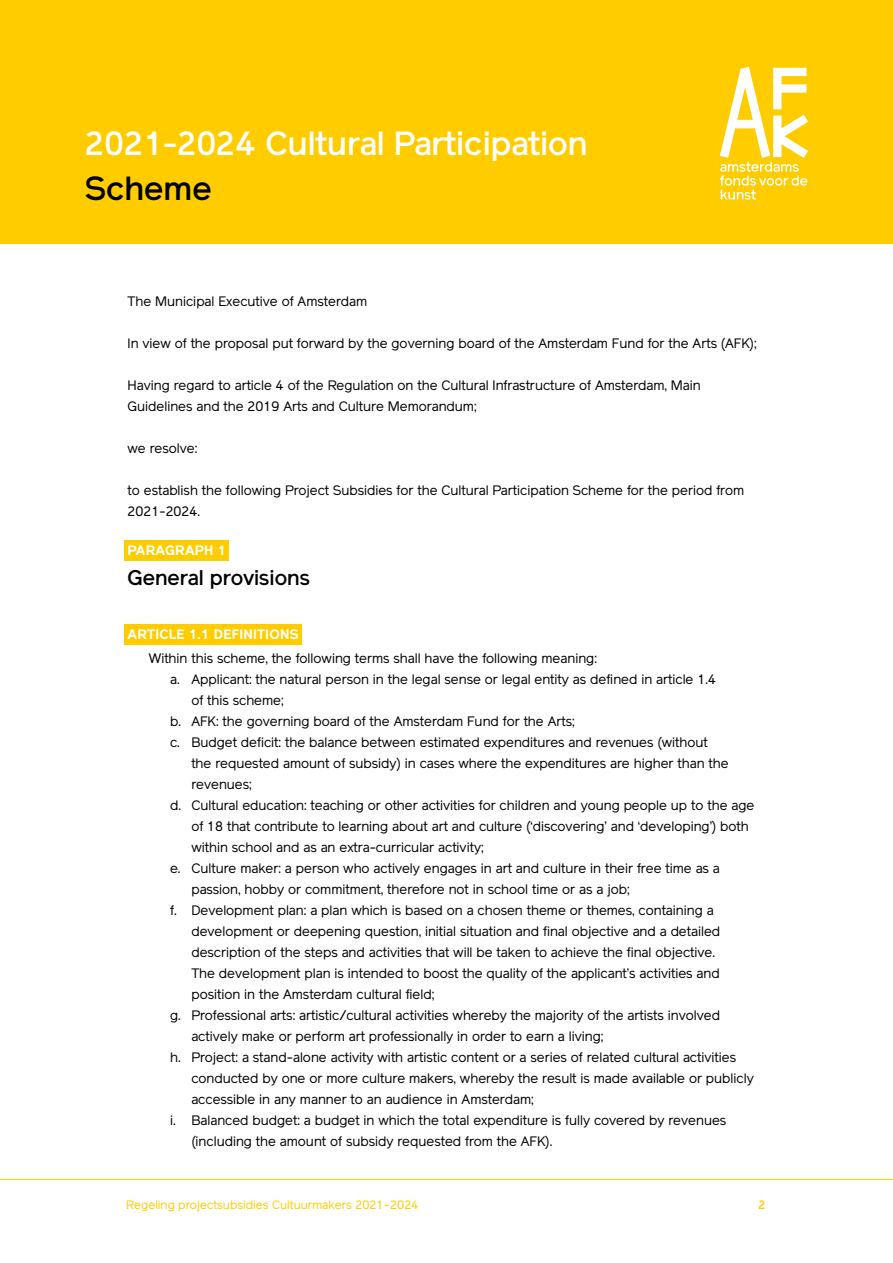
<style>
.page{position:relative;width:893px;height:1263px;background:#fff}
.page>*{position:absolute;margin:0;border:0;box-sizing:border-box;transform-origin:0 0}
.Hoofdkop{font:500 33px "Reader";color:#fff}
.Hoofdkop-2{font:500 33px "Reader";color:#000}
.Hoofdkop_tweede_rege{font:500 21px "Reader";color:#000}
.Plat{font:13.5px/21px "Reader";color:#000}
.opsomming{font:13.5px "Reader";color:#000}
.Subkop{font:700 13.5px "Reader";letter-spacing:.015em;color:#fff}
.t1{font:12px "Reader";color:#fc0}
.t2{font:500 12px "Reader";color:#fc0}
</style>
<div class="page">
<hr style="left:0;top:1179px;width:893px;height:1px;background:#fc0">
<div style="left:0;top:0;width:893px;height:243px;background:#fc0"></div>
<div style="left:124px;top:540px;width:105px;height:21px;background:#fc0"></div>
<div style="left:124px;top:624px;width:178px;height:21px;background:#fc0"></div>
<svg style="left:720px;top:67px;width:88px;height:133px"></svg>
<p class="Hoofdkop" style="left:85px;top:124px;width:504px">2021-2024 Cultural Participation</p>
<p class="Hoofdkop-2" style="left:85px;top:169px;width:128px">Scheme</p>
<p class="Plat" style="left:128px;top:291px;width:241px">The Municipal Executive of Amsterdam</p>
<p class="Plat" style="left:128px;top:333px;width:631px">In view of the proposal put forward by the governing board of the Amsterdam Fund for the Arts (AFK);</p>
<p class="Plat" style="left:128px;top:375px;width:575px">Having regard to article 4 of the Regulation on the Cultural Infrastructure of Amsterdam, Main<br>Guidelines and the 2019 Arts and Culture Memorandum;</p>
<p class="Plat" style="left:128px;top:438px;width:71px">we resolve:</p>
<p class="Plat" style="left:128px;top:480px;width:618px">to establish the following Project Subsidies for the Cultural Participation Scheme for the period from<br>2021-2024.</p>
<p class="Subkop" style="left:128px;top:542px;width:100px">PARAGRAPH 1</p>
<p class="Hoofdkop_tweede_rege" style="left:128px;top:565px;width:184px">General provisions</p>
<p class="Subkop" style="left:128px;top:626px;width:172px">ARTICLE 1.1 DEFINITIONS</p>
<p class="opsomming" style="left:149px;top:650px;width:450px">Within this scheme, the following terms shall have the following meaning:</p>
<p class="Plat" style="left:191px;top:669px;width:526px;text-indent:-21px">a. Applicant: the natural person in the legal sense or legal entity as defined in article 1.4 of this scheme;</p>
<p class="Plat" style="left:170px;top:711px;width:406px">b. AFK: the governing board of the Amsterdam Fund for the Arts;</p>
<p class="Plat" style="left:191px;top:732px;width:539px;text-indent:-21px">c. Budget deficit: the balance between estimated expenditures and revenues (without the requested amount of subsidy) in cases where the expenditures are higher than the revenues;</p>
<p class="Plat" style="left:191px;top:795px;width:564px;text-indent:-21px">d. Cultural education: teaching or other activities for children and young people up to the age of 18 that contribute to learning about art and culture (‘discovering’ and ‘developing’) both within school and as an extra-curricular activity;</p>
<p class="Plat" style="left:191px;top:858px;width:530px;text-indent:-21px">e. Culture maker: a person who actively engages in art and culture in their free time as a passion, hobby or commitment, therefore not in school time or as a job;</p>
<p class="Plat" style="left:191px;top:900px;width:530px;text-indent:-21px">f. Development plan: a plan which is based on a chosen theme or themes, containing a development or deepening question, initial situation and final objective and a detailed description of the steps and activities that will be taken to achieve the final objective.<br>The development plan is intended to boost the quality of the applicant’s activities and position in the Amsterdam cultural field;</p>
<p class="Plat" style="left:191px;top:1005px;width:530px;text-indent:-21px">g. Professional arts: artistic/cultural activities whereby the majority of the artists involved actively make or perform art professionally in order to earn a living;</p>
<p class="Plat" style="left:191px;top:1047px;width:564px;text-indent:-21px">h. Project: a stand-alone activity with artistic content or a series of related cultural activities conducted by one or more culture makers, whereby the result is made available or publicly accessible in any manner to an audience in Amsterdam;</p>
<p class="Plat" style="left:191px;top:1110px;width:536px;text-indent:-21px">i. Balanced budget: a budget in which the total expenditure is fully covered by revenues (including the amount of subsidy requested from the AFK).</p>
<p class="t1" style="left:126px;top:1198px;width:294px">Regeling projectsubsidies Cultuurmakers 2021-2024</p>
<p class="t2" style="left:758px;top:1198px;width:9px">2</p>
</div>
